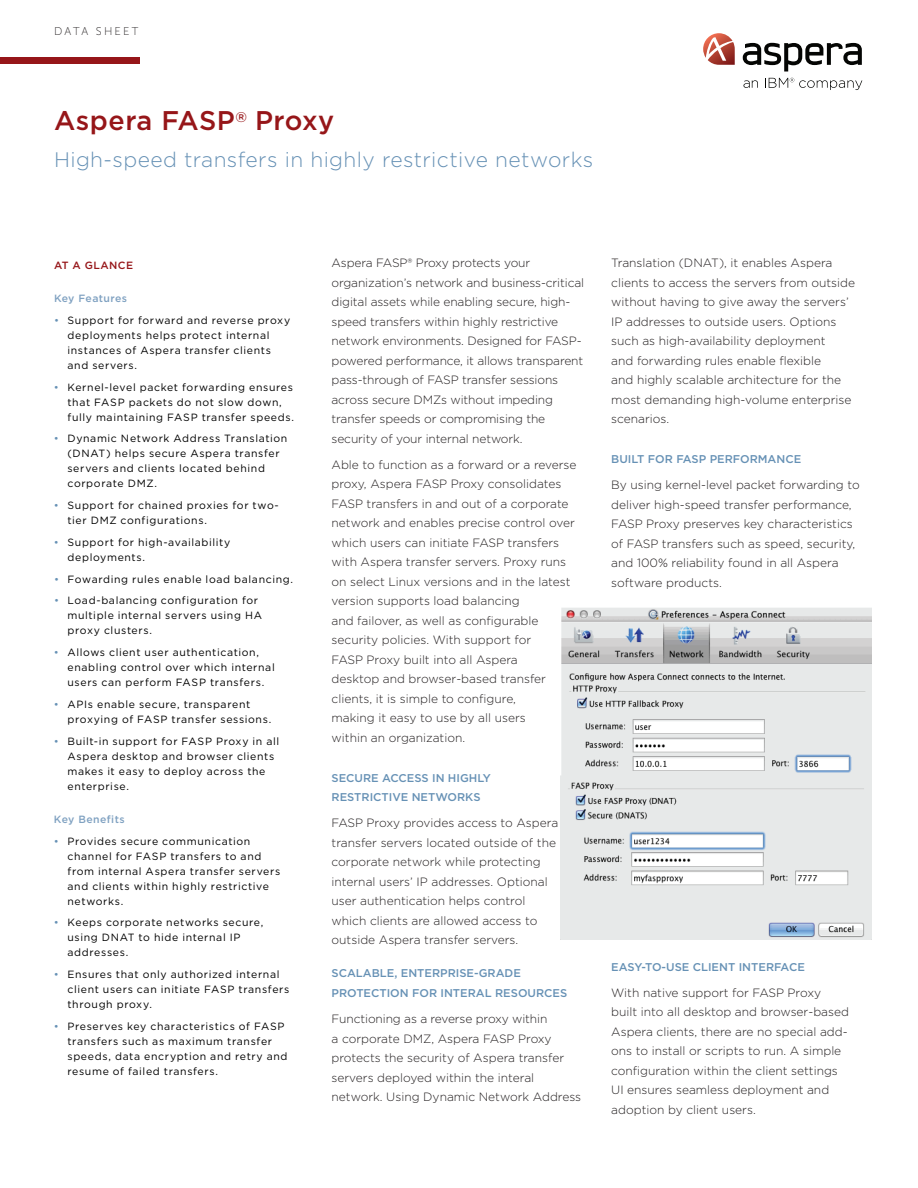
<style>
.page{position:relative;width:918px;height:1188px;background:#fff}
.page>*{position:absolute;margin:0;border:0;box-sizing:border-box;transform-origin:0 0}
.t1{font:500 27px "Gotham";letter-spacing:.02em;color:#961619}
.t2{font:300 21px "Gotham";letter-spacing:.02em;color:#6691b5}
.t3{font:300 12px/19.5px "Gotham";color:#231f20}
.t4{font:500 11.25px "Gotham";color:#6691b5}
.t5{font:11.25px "Museo Sans 100";letter-spacing:.2em;color:#231f20}
.t6{font:10.5px/15px "Gotham";letter-spacing:.06em;color:#000}
.t7{font:500 10.5px "Gotham";letter-spacing:.04em;color:#7fa1c1}
.t8{font:500 10.5px "Gotham";letter-spacing:.04em;color:#961619}
.s1{color:#6691b5}
</style>
<div class="page">
<div style="left:0;top:58px;width:139px;height:6px;background:#961619"></div>
<img style="left:561px;top:608px;width:310px;height:331px">
<svg style="left:703px;top:33px;width:32px;height:32px"></svg>
<svg style="left:743px;top:43px;width:119px;height:29px"></svg>
<svg style="left:743px;top:80px;width:15px;height:8px"></svg>
<svg style="left:765px;top:78px;width:97px;height:12px"></svg>
<p class="t5" style="left:54px;top:25px;width:86px">DATA SHEET</p>
<h1 class="t1" style="left:54px;top:105px;width:282px">ASPERA FASP<sup>®</sup> PROXY</h1>
<h2 class="t2" style="left:54px;top:146px;width:541px">High-speed transfers in highly restrictive networks</h2>
<p class="t8" style="left:54px;top:260px;width:81px">AT A GLANCE</p>
<p class="t7" style="left:54px;top:293px;width:75px">KEY FEATURES</p>
<p class="t6" style="left:68px;top:313px;width:224px;text-indent:-14px"><span class="s1">•</span> Support for forward and reverse proxy deployments helps protect internal instances of Aspera transfer clients and servers.</p>
<p class="t6" style="left:68px;top:379px;width:228px;text-indent:-14px"><span class="s1">•</span> Kernel-level packet forwarding ensures that FASP packets do not slow down, fully maintaining FASP transfer speeds.</p>
<p class="t6" style="left:68px;top:431px;width:221px;text-indent:-14px"><span class="s1">•</span> Dynamic Network Address Translation (DNAT) helps secure Aspera transfer servers and clients located behind corporate DMZ.</p>
<p class="t6" style="left:68px;top:498px;width:213px;text-indent:-14px"><span class="s1">•</span> Support for chained proxies for two&shy;tier DMZ configurations.</p>
<p class="t6" style="left:68px;top:535px;width:164px;text-indent:-14px"><span class="s1">•</span> Support for high-availability deployments.</p>
<p class="t6" style="left:54px;top:571px;width:241px"><span class="s1">•</span> Fowarding rules enable load balancing.</p>
<p class="t6" style="left:68px;top:593px;width:196px;text-indent:-14px"><span class="s1">•</span> Load-balancing configuration for multiple internal servers using HA proxy clusters.</p>
<p class="t6" style="left:68px;top:645px;width:209px;text-indent:-14px"><span class="s1">•</span> Allows client user authentication, enabling control over which internal users can perform FASP transfers.</p>
<p class="t6" style="left:68px;top:697px;width:205px;text-indent:-14px"><span class="s1">•</span> APIs enable secure, transparent proxying of FASP transfer sessions.</p>
<p class="t6" style="left:68px;top:733px;width:213px;text-indent:-14px"><span class="s1">•</span> Built-in support for FASP Proxy in all<br>Aspera desktop and browser clients makes it easy to deploy across the enterprise.</p>
<p class="t7" style="left:54px;top:813px;width:72px">KEY BENEFITS</p>
<p class="t6" style="left:68px;top:833px;width:214px;text-indent:-14px"><span class="s1">•</span> Provides secure communication channel for FASP transfers to and from internal Aspera transfer servers and clients within highly restrictive networks.</p>
<p class="t6" style="left:68px;top:915px;width:197px;text-indent:-14px"><span class="s1">•</span> Keeps corporate networks secure, using DNAT to hide internal IP addresses.</p>
<p class="t6" style="left:68px;top:967px;width:223px;text-indent:-14px"><span class="s1">•</span> Ensures that only authorized internal client users can initiate FASP transfers through proxy.</p>
<p class="t6" style="left:68px;top:1018px;width:222px;text-indent:-14px"><span class="s1">•</span> Preserves key characteristics of FASP transfers such as maximum transfer speeds, data encryption and retry and resume of failed transfers.</p>
<p class="t3" style="left:332px;top:253px;width:254px">Aspera FASP® Proxy protects your organization’s network and business-critical digital assets while enabling secure, high&shy;speed transfers within highly restrictive network environments. Designed for FASP&shy;powered performance, it allows transparent pass-through of FASP transfer sessions across secure DMZs without impeding transfer speeds or compromising the security of your internal network.</p>
<p class="t3" style="left:332px;top:455px;width:247px">Able to function as a forward or a reverse proxy, Aspera FASP Proxy consolidates FASP transfers in and out of a corporate network and enables precise control over which users can initiate FASP transfers with Aspera transfer servers. Proxy runs on select Linux versions and in the latest version supports load balancing<br>and failover, as well as configurable security policies. With support for<br>FASP Proxy built into all Aspera<br>desktop and browser-based transfer clients, it is simple to configure,<br>making it easy to use by all users<br>within an organization.</p>
<p class="t4" style="left:332px;top:771px;width:60px">SECURE ACCESS</p>
<p class="t4" style="left:432px;top:771px;width:60px">IN HIGHLY</p>
<p class="t4" style="left:332px;top:791px;width:16px">REST</p>
<p class="t4" style="left:362px;top:791px;width:59px">RICTIVE NET</p>
<p class="t4" style="left:435px;top:791px;width:38px">WORKS</p>
<p class="t3" style="left:332px;top:813px;width:228px">FASP Proxy provides access to Aspera transfer servers located outside of the corporate network while protecting internal users’ IP addresses. Optional user authentication helps control which clients are allowed access to outside Aspera transfer servers.</p>
<p class="t4" style="left:332px;top:967px;width:16px">SCALABLE</p>
<p class="t4" style="left:394px;top:967px;width:15px">, ENTE</p>
<p class="t4" style="left:432px;top:967px;width:89px">RPRISE-GRADE</p>
<p class="t4" style="left:332px;top:987px;width:34px">PROTECT</p>
<p class="t4" style="left:387px;top:987px;width:66px">ION FOR INTE</p>
<p class="t4" style="left:468px;top:987px;width:85px">RAL RESOURCES</p>
<p class="t3" style="left:332px;top:1009px;width:251px">Functioning as a reverse proxy within<br>a corporate DMZ, Aspera FASP Proxy protects the security of Aspera transfer servers deployed within the interal network. Using Dynamic Network Address</p>
<p class="t3" style="left:611px;top:253px;width:245px">Translation (DNAT), it enables Aspera clients to access the servers from outside without having to give away the servers’ IP addresses to outside users. Options such as high-availability deployment<br>and forwarding rules enable flexible<br>and highly scalable architecture for the most demanding high-volume enterprise scenarios.</p>
<p class="t4" style="left:611px;top:453px;width:192px">BUI LT FOR FASP PERFORMANCE</p>
<p class="t3" style="left:611px;top:475px;width:250px">By using kernel-level packet forwarding to deliver high-speed transfer performance, FASP Proxy preserves key characteristics of FASP transfers such as speed, security, and 100% reliability found in all Aspera software products.</p>
<p class="t4" style="left:611px;top:960px;width:195px">EASY-TO-USE CLI ENT I NTERFACE</p>
<p class="t3" style="left:611px;top:983px;width:239px">With native support for FASP Proxy built into all desktop and browser-based Aspera clients, there are no special add&shy;ons to install or scripts to run. A simple configuration within the client settings UI ensures seamless deployment and adoption by client users.</p>
</div>
